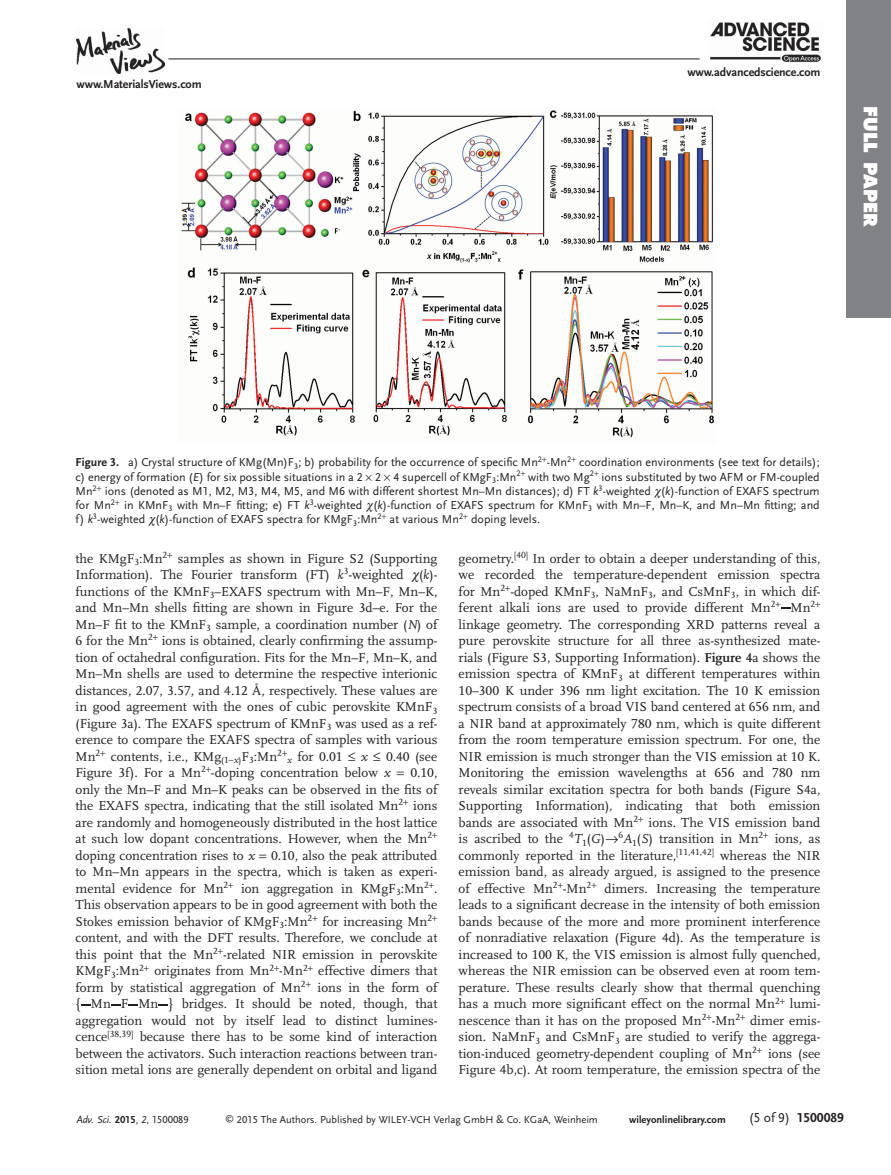
<style>
.page{position:relative;width:891px;height:1175px;background:#fff}
.page>*{position:absolute;margin:0;border:0;box-sizing:border-box;transform-origin:0 0}
.t1{font:800 18px "Futura";letter-spacing:.005em;color:#fff}
.t2{font:13.5px/16.5px "Scala LF";color:#231f20}
.t3{font:700 13.5px "Scala Sans LF";color:#231f20}
.t4{font:12px/14.2px "Scala Sans LF";color:#231f20;text-align:justify}
.t5{font:700 12px "Scala Sans LF";letter-spacing:-.01em;color:#231f20}
.t6{font:10.5px "Scala Sans LF";color:#231f20}
.t7{font:700 10.5px "Scala Sans LF";color:#231f20}
.t8{font:italic 10.5px "Scala Sans LF";color:#231f20}
.s1{font-weight:700}
.s2{font-style:italic}
.s3{font-weight:700;font-style:normal}
.s4{font-style:normal}
.s5{font-size:9px}
.s6{font-weight:400}
</style>
<div class="page">
<div style="left:846px;top:0;width:45px;height:317px;background:#808285"></div>
<img style="left:77px;top:28px;width:88px;height:45px">
<hr style="left:168px;top:59px;width:532px;height:1px;background:#231f20">
<img style="left:710px;top:22px;width:111px;height:41px">
<svg style="left:81px;top:1004px;width:10px;height:2px"></svg>
<svg style="left:111px;top:1004px;width:10px;height:2px"></svg>
<svg style="left:129px;top:1004px;width:9px;height:2px"></svg>
<svg style="left:158px;top:1004px;width:10px;height:2px"></svg>
<img style="left:181px;top:110px;width:534px;height:328px">
<svg style="left:781px;top:607px;width:10px;height:2px"></svg>
<p class="t5" style="left:77px;top:79px;width:127px">www.MaterialsViews.com</p>
<p class="t5" style="left:687px;top:66px;width:135px">www.advancedscience.com</p>
<h1 class="t1" style="left:878px;top:106px;width:123px;rotate:90deg">FULL PAPER</h1>
<p class="t4" style="left:76px;top:456px;width:746px"><span class="s1">Figure 3.</span> a) Crystal structure of KMg(Mn)F <sub>3</sub> ; b) probability for the occurrence of specific Mn <sup>2</sup> -Mn <sup>2</sup> coordination environments (see text for details); c) energy of formation ( <span class="s2">E</span> ) for six possible situations in a 2 2 4 supercell of KMgF <sub>3</sub> :Mn <sup>2</sup> with two Mg <sup>2</sup> ions substituted by two AFM or FM-coupled Mn <sup>2</sup> ions (denoted as M1, M2, M3, M4, M5, and M6 with different shortest Mn–Mn distances); d) FT <span class="s2">k</span> <sup>3</sup> -weighted ( <span class="s2">k</span> )-function of EXAFS spectrum for Mn <sup>2</sup> in KMnF <sub>3</sub> with Mn–F fitting; e) FT <span class="s2">k</span> <sup>3</sup> -weighted ( <span class="s2">k</span> )-function of EXAFS spectrum for KMnF <sub>3</sub> with Mn–F, Mn–K, and Mn–Mn fitting; and f) <span class="s2">k</span> <sup>3</sup> -weighted ( <span class="s2">k</span> )-function of EXAFS spectra for KMgF <sub>3</sub> :Mn <sup>2</sup> at various Mn <sup>2</sup> doping levels.</p>
<p class="t2" style="left:76px;top:551px;width:363px;text-align:justify">the KMgF <sub>3</sub> :Mn <sup>2</sup> samples as shown in Figure S2 (Supporting Information). The Fourier transform (FT) <span class="s2">k</span><sup>3</sup> -weighted ( <span class="s2">k</span> )- functions of the KMnF <sub>3</sub> –EXAFS spectrum with Mn–F, Mn–K, and Mn–Mn shells fitting are shown in Figure 3 d–e. For the Mn–F fit to the KMnF <sub>3</sub> sample, a coordination number ( <span class="s2">N</span> ) of 6 for the Mn <sup>2</sup> ions is obtained, clearly confirming the assump&shy;tion of octahedral configuration. Fits for the Mn–F, Mn–K, and Mn–Mn shells are used to determine the respective interionic distances, 2.07, 3.57, and 4.12 Å, respectively. These values are in good agreement with the ones of cubic perovskite KMnF <sub>3 </sub>(Figure 3 a). The EXAFS spectrum of KMnF <sub>3</sub> was used as a ref&shy;erence to compare the EXAFS spectra of samples with various Mn <sup>2</sup> contents, i.e., KMg <sub>(1–</sub> <sub>x</sub> <sub>)</sub> F <sub>3</sub> :Mn <sup>2</sup> <sub>x</sub> for 0.01 ≤ <span class="s2">x</span> ≤ 0.40 (see Figure 3 f). For a Mn <sup>2</sup> -doping concentration below <span class="s2">x</span></p>
<p class="t2" style="left:76px;top:765px;width:363px;text-indent:335px">0.10, only the Mn–F and Mn–K peaks can be observed in the fits of the EXAFS spectra, indicating that the still isolated Mn <sup>2</sup> ions are randomly and homogeneously distributed in the host lattice at such low dopant concentrations. However, when the Mn <sup>2 </sup>doping concentration rises to <span class="s2">x</span> 0.10, also the peak attributed to Mn–Mn appears in the spectra, which is taken as experi&shy;mental evidence for Mn <sup>2</sup> ion aggregation in KMgF <sub>3</sub> :Mn <sup>2</sup> .<br>This observation appears to be in good agreement with both the Stokes emission behavior of KMgF <sub>3</sub> :Mn <sup>2</sup> for increasing Mn <sup>2 </sup>content, and with the DFT results. Therefore, we conclude at this point that the Mn <sup>2</sup> -related NIR emission in perovskite KMgF <sub>3</sub> :Mn <sup>2</sup> originates from Mn <sup>2</sup> -Mn <sup>2</sup> effective dimers that form by statistical aggregation of Mn <sup>2</sup> ions in the form of { Mn F Mn } bridges. It should be noted, though, that aggregation would not by itself lead to distinct lumines&shy;cence <sup>[</sup> <sup>38,39</sup> <sup>]</sup> because there has to be some kind of interaction between the activators. Such interaction reactions between tran&shy;sition metal ions are generally dependent on orbital and ligand</p>
<p class="t2" style="left:459px;top:551px;width:363px">geometry. <sup>[</sup> <sup>40</sup> <sup>]</sup> In order to obtain a deeper understanding of this, we recorded the temperature-dependent emission spectra for Mn <sup>2</sup> -doped KMnF <sub>3</sub> , NaMnF <sub>3</sub> , and CsMnF <sub>3</sub> , in which dif&shy;ferent alkali ions are used to provide different Mn <sup>2</sup> Mn <sup>2 </sup>linkage geometry. The corresponding XRD patterns reveal a pure perovskite structure for all three as-synthesized mate&shy;rials (Figure S3, Supporting Information). <span class="s1">Figure 4</span> a shows the emission spectra of KMnF <sub>3</sub> at different temperatures within 10–300 K under 396 nm light excitation. The 10 K emission spectrum consists of a broad VIS band centered at 656 nm, and a NIR band at approximately 780 nm, which is quite different from the room temperature emission spectrum. For one, the NIR emission is much stronger than the VIS emission at 10 K.<br>Monitoring the emission wavelengths at 656 and 780 nm reveals similar excitation spectra for both bands (Figure S4a, Supporting Information), indicating that both emission bands are associated with Mn <sup>2</sup> ions. The VIS emission band is ascribed to the <sup>4</sup><span class="s2">T</span><sub>1</sub> ( <span class="s2">G</span> )→<sup>6</sup><span class="s2">A</span><sub>1</sub> ( <span class="s2">S</span> ) transition in Mn <sup>2</sup> ions, as commonly reported in the literature, <sup>[</sup> <sup>11,41,42</sup> <sup>]</sup> whereas the NIR emission band, as already argued, is assigned to the presence of effective Mn <sup>2</sup> -Mn <sup>2</sup> dimers. Increasing the temperature leads to a significant decrease in the intensity of both emission bands because of the more and more prominent interference of nonradiative relaxation (Figure 4 d). As the temperature is increased to 100 K, the VIS emission is almost fully quenched, whereas the NIR emission can be observed even at room tem&shy;perature. These results clearly show that thermal quenching has a much more significant effect on the normal Mn <sup>2</sup> lumi&shy;nescence than it has on the proposed Mn <sup>2</sup> -Mn <sup>2</sup> dimer emis&shy;sion. NaMnF <sub>3</sub> and CsMnF <sub>3</sub> are studied to verify the aggrega&shy;tion-induced geometry-dependent coupling of Mn <sup>2</sup> ions (see Figure 4 b,c). At room temperature, the emission spectra of the</p>
<p class="t8" style="left:77px;top:1114px;width:114px">Adv. Sci. <span class="s3">2015</span><span class="s4">,</span> 2<span class="s4">, 1500089</span></p>
<p class="t6" style="left:225px;top:1114px;width:374px"><span class="s5">©</span> 2015 The Authors. Published by WILEY-VCH Verlag GmbH &amp; Co. KGaA, Weinheim</p>
<p class="t7" style="left:629px;top:1114px;width:98px">wileyonlinelibrary.com</p>
<p class="t3" style="left:749px;top:1111px;width:97px"><span class="s6">(5 of 9)</span> 1500089</p>
</div>
